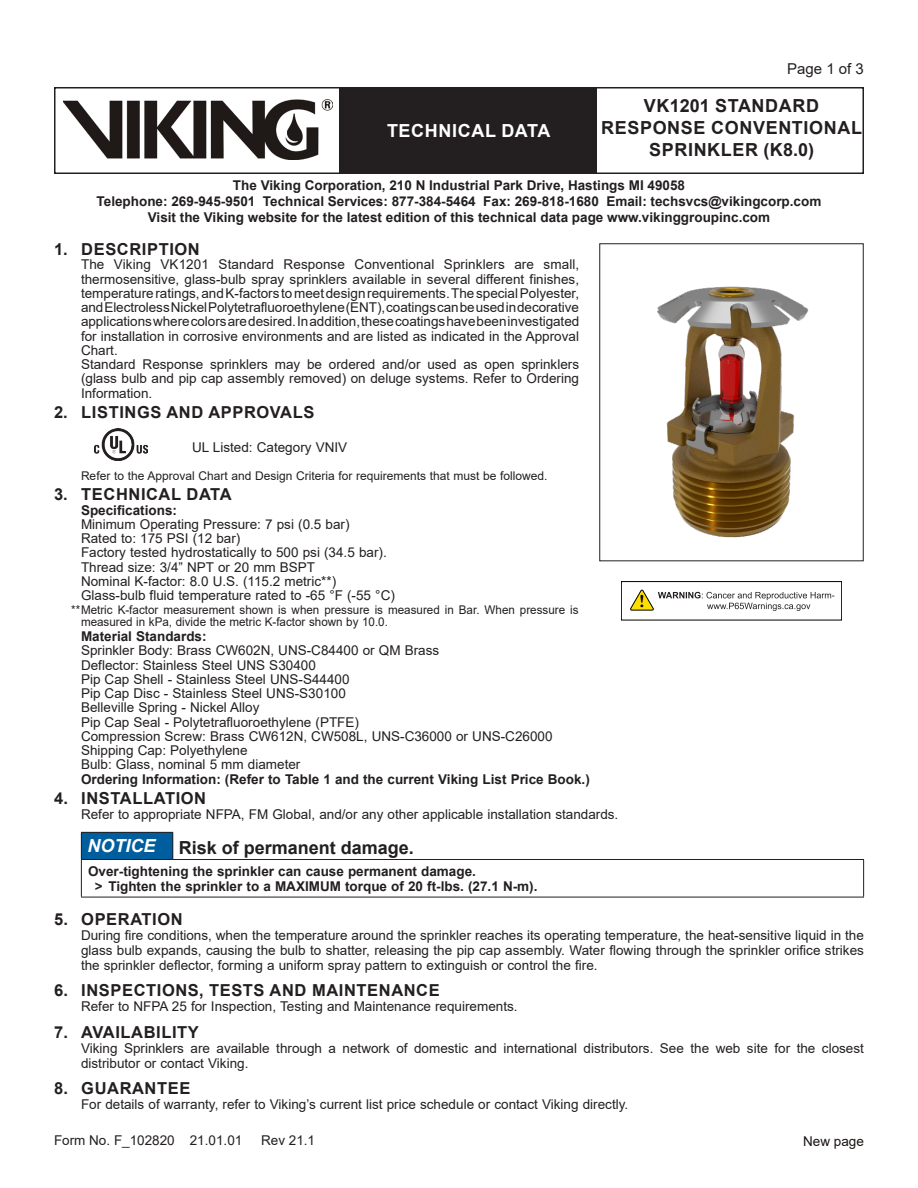
<style>
.page{position:relative;width:918px;height:1188px;background:#fff}
.page>*{position:absolute;margin:0;border:0;box-sizing:border-box;transform-origin:0 0}
.ANSI_HEADER{font:700 18px/21.6px "Arial";letter-spacing:.035em;color:#231f20;text-align:center}
.ANSI_HEADER-2{font:700 18px "Arial";color:#231f20}
.t1{font:700 18px "Arial";letter-spacing:.035em;color:#fff}
.t2{font:italic 700 18px "Arial";color:#fff}
.t3{font:700 16.5px "Arial";letter-spacing:.035em;color:#231f20}
.t4{font:15px "Arial";color:#231f20}
.VK_body_TechData{font:13.5px/14.2px "Arial";color:#231f20;text-align:justify}
.VK_body{font:13.5px/15px "Arial";color:#231f20;text-align:justify}
.VK_Sub-heading_level{font:700 13.5px/16.2px "Arial";color:#231f20;text-align:center}
.VK_ANSI_Table__actio{font:700 13.5px "Arial";color:#231f20}
.VK_Listings{font:13.5px "Arial";color:#231f20}
.t5{font:13.5px "Arial";color:#1b1513}
.VK_body_TechData-2{font:12px/12px "Arial";color:#231f20}
</style>
<div class="page">
<div style="left:54px;top:87px;width:810px;height:87px;border:2px solid #231f20"></div>
<div style="left:340px;top:88px;width:257px;height:85px;background:#231f20"></div>
<img style="left:63px;top:99px;width:269px;height:60px">
<div style="left:81px;top:832px;width:92px;height:28px;background:#005e9e"></div>
<hr style="left:81px;top:832px;width:92px;height:1px;background:#231f20">
<svg style="left:81px;top:833px;width:1px;height:26px"></svg>
<svg style="left:172px;top:833px;width:1px;height:26px"></svg>
<hr style="left:81px;top:859px;width:92px;height:1px;background:#231f20">
<hr style="left:81px;top:860px;width:1px;height:37px;background:#231f20">
<hr style="left:173px;top:859px;width:691px;height:1px;background:#231f20">
<hr style="left:863px;top:860px;width:1px;height:37px;background:#231f20">
<hr style="left:81px;top:897px;width:92px;height:1px;background:#231f20">
<hr style="left:173px;top:897px;width:691px;height:1px;background:#231f20">
<img style="left:95px;top:429px;width:52px;height:32px">
<img style="left:657px;top:286px;width:152px;height:252px">
<div style="left:599px;top:243px;width:265px;height:318px;border:1px solid #231f20"></div>
<svg style="left:630px;top:589px;width:204px;height:22px"></svg>
<h1 class="t1" style="left:387px;top:118px;width:165px">TECHNICAL DATA</h1>
<p class="t4" style="left:787px;top:59px;width:78px">Page 1 of 3</p>
<h1 class="ANSI_HEADER" style="left:601px;top:96px;width:262px">VK1201 STANDARD<br>RESPONSE CONVENTIONAL<br>SPRINKLER (K8.0)</h1>
<p class="VK_Sub-heading_level" style="left:97px;top:177px;width:726px">The Viking Corporation, 210 N Industrial Park Drive, Hastings MI 49058<br>Telephone: 269-945-9501 Technical Services: 877-384-5464 Fax: 269-818-1680 Email: techsvcs@vikingcorp.com<br>Visit the Viking website for the latest edition of this technical data page www.vikinggroupinc.com</p>
<p class="t3" style="left:54px;top:238px;width:147px">1. DESCRIPTION</p>
<p class="VK_body_TechData" style="left:81px;top:257px;width:500px">The Viking VK1201 Standard Response Conventional Sprinklers are small, thermosensitive, glass-bulb spray sprinklers available in several different finishes, temperature ratings, and K-factors to meet design requirements. The special Polyester, and Electroless Nickel Polytetrafluoroethylene (ENT), coatings can be used in decorative applications where colors are desired. In addition, these coatings have been investigated for installation in corrosive environments and are listed as indicated in the Approval Chart.</p>
<p class="VK_body_TechData" style="left:81px;top:357px;width:500px">Standard Response sprinklers may be ordered and/or used as open sprinklers (glass bulb and pip cap assembly removed) on deluge systems. Refer to Ordering Information.</p>
<p class="t3" style="left:54px;top:401px;width:262px">2. LISTINGS AND APPROVALS</p>
<p class="VK_Listings" style="left:192px;top:438px;width:157px">UL Listed: Category VNIV</p>
<p class="VK_body_TechData-2" style="left:81px;top:470px;width:468px">Refer to the Approval Chart and Design Criteria for requirements that must be followed.</p>
<p class="t3" style="left:54px;top:482px;width:179px">3. TECHNICAL DATA</p>
<p class="VK_Sub-heading_level" style="left:81px;top:502px;width:98px">Specifications:</p>
<p class="VK_body_TechData" style="left:81px;top:517px;width:270px">Minimum Operating Pressure: 7 psi (0.5 bar)</p>
<p class="VK_body_TechData" style="left:81px;top:531px;width:161px">Rated to: 175 PSI (12 bar)</p>
<p class="VK_body_TechData" style="left:81px;top:545px;width:307px">Factory tested hydrostatically to 500 psi (34.5 bar).</p>
<p class="VK_body_TechData" style="left:81px;top:560px;width:236px">Thread size: 3/4” NPT or 20 mm BSPT</p>
<p class="VK_body_TechData" style="left:81px;top:574px;width:257px">Nominal K-factor: 8.0 U.S. (115.2 metric**)</p>
<p class="VK_body_TechData" style="left:81px;top:588px;width:315px">Glass-bulb fluid temperature rated to -65 °F (-55 °C)</p>
<p class="VK_body_TechData-2" style="left:81px;top:604px;width:499px;text-indent:-10px">**Metric K-factor measurement shown is when pressure is measured in Bar. When pressure is measured in kPa, divide the metric K-factor shown by 10.0.</p>
<p class="VK_Sub-heading_level" style="left:81px;top:629px;width:127px">Material Standards:</p>
<p class="VK_body_TechData" style="left:81px;top:644px;width:360px">Sprinkler Body: Brass CW602N, UNS-C84400 or QM Brass</p>
<p class="VK_body_TechData" style="left:81px;top:658px;width:236px">Deflector: Stainless Steel UNS S30400</p>
<p class="VK_body_TechData" style="left:81px;top:672px;width:270px">Pip Cap Shell - Stainless Steel UNS-S44400</p>
<p class="VK_body_TechData" style="left:81px;top:686px;width:266px">Pip Cap Disc - Stainless Steel UNS-S30100</p>
<p class="VK_body_TechData" style="left:81px;top:701px;width:180px">Belleville Spring - Nickel Alloy</p>
<p class="VK_body_TechData" style="left:81px;top:715px;width:280px">Pip Cap Seal - Polytetrafluoroethylene (PTFE)</p>
<p class="VK_body_TechData" style="left:81px;top:729px;width:473px">Compression Screw: Brass CW612N, CW508L, UNS-C36000 or UNS-C26000</p>
<p class="VK_body_TechData" style="left:81px;top:743px;width:168px">Shipping Cap: Polyethylene</p>
<p class="VK_body_TechData" style="left:81px;top:758px;width:221px">Bulb: Glass, nominal 5 mm diameter</p>
<p class="VK_Sub-heading_level" style="left:81px;top:772px;width:510px">Ordering Information: (Refer to Table 1 and the current Viking List Price Book.)</p>
<p class="t3" style="left:54px;top:787px;width:153px">4. INSTALLATION</p>
<p class="VK_body" style="left:81px;top:807px;width:539px">Refer to appropriate NFPA, FM Global, and/or any other applicable installation standards.</p>
<p class="t2" style="left:87px;top:834px;width:70px">NOTICE</p>
<p class="ANSI_HEADER-2" style="left:179px;top:834px;width:237px">Risk of permanent damage.</p>
<p class="VK_ANSI_Table__actio" style="left:88px;top:862px;width:389px">Over-tightening the sprinkler can cause permanent damage.</p>
<p class="VK_Sub-heading_level" style="left:95px;top:878px;width:444px">&gt; Tighten the sprinkler to a MAXIMUM torque of 20 ft-lbs. (27.1 N-m).</p>
<p class="t3" style="left:54px;top:907px;width:130px">5. OPERATION</p>
<p class="VK_body" style="left:81px;top:927px;width:784px">During fire conditions, when the temperature around the sprinkler reaches its operating temperature, the heat-sensitive liquid in the glass bulb expands, causing the bulb to shatter, releasing the pip cap assembly. Water flowing through the sprinkler orifice strikes the sprinkler deflector, forming a uniform spray pattern to extinguish or control the fire.</p>
<p class="t3" style="left:54px;top:979px;width:387px">6. INSPECTIONS, TESTS AND MAINTENANCE</p>
<p class="VK_body" style="left:81px;top:999px;width:438px">Refer to NFPA 25 for Inspection, Testing and Maintenance requirements.</p>
<p class="t3" style="left:54px;top:1020px;width:146px">7. AVAILABILITY</p>
<p class="VK_body" style="left:81px;top:1040px;width:784px">Viking Sprinklers are available through a network of domestic and international distributors. See the web site for the closest distributor or contact Viking.</p>
<p class="t3" style="left:54px;top:1077px;width:138px">8. GUARANTEE</p>
<p class="VK_body" style="left:81px;top:1097px;width:549px">For details of warranty, refer to Viking’s current list price schedule or contact Viking directly.</p>
<p class="t5" style="left:803px;top:1132px;width:62px">New page</p>
<p class="VK_body_TechData" style="left:54px;top:1133px;width:190px">Form No. F_102820 21.01.01</p>
<p class="VK_body_TechData" style="left:261px;top:1133px;width:56px">Rev 21.1</p>
</div>
